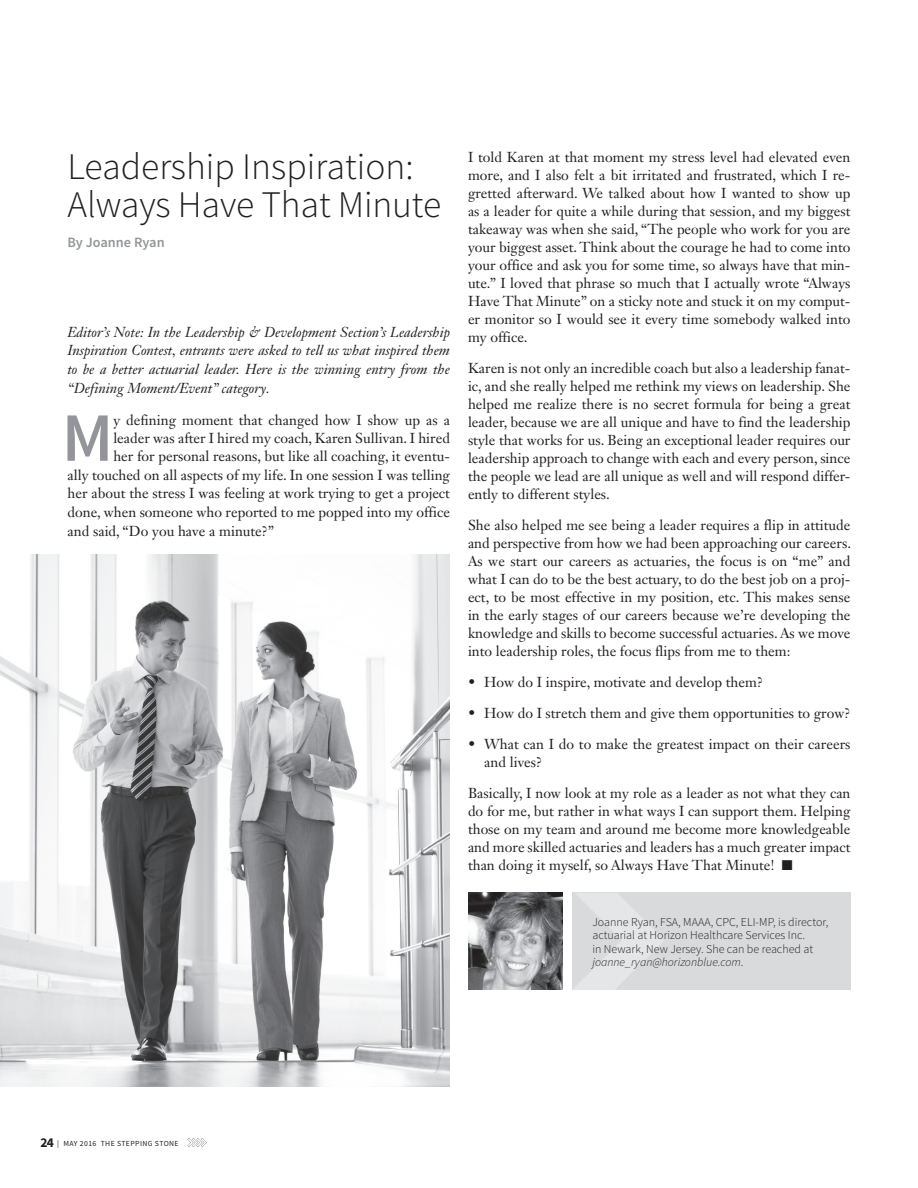
<style>
.page{position:relative;width:918px;height:1188px;background:#fff}
.page>*{position:absolute;margin:0;border:0;box-sizing:border-box;transform-origin:0 0}
.t1{font:600 69.3px "Source Sans Pro";color:#939598}
.t2{font:300 37.5px/37.5px "Source Sans Pro";letter-spacing:-.005em;color:#231f20}
.t3{font:14.25px/18px "Janson Text LT Std";color:#231f20;text-align:justify}
.t4{font:italic 14.25px/18.8px "Janson Text LT Std";color:#231f20;text-align:justify}
.t5{font:600 14.25px "Source Sans Pro";color:#939598}
.t6{font:300 12px/13.5px "Source Sans Pro";color:#231f20}
.t7{font:7.8px "Source Sans Pro";letter-spacing:.05em;color:#231f20}
.s1{font-style:italic}
.s2{font-weight:700;font-size:13.5px}
</style>
<div class="page">
<div style="left:572px;top:893px;width:278px;height:97px;background:#d9dadc"></div>
<img style="left:468px;top:893px;width:94px;height:97px">
<svg style="left:573px;top:893px;width:90px;height:97px"></svg>
<img style="left:0;top:555px;width:450px;height:532px">
<svg style="left:188px;top:1138px;width:19px;height:9px"></svg>
<h2 class="t2" style="left:68px;top:148px;width:375px">Leadership Inspiration:<br>Always Have That Minute</h2>
<p class="t5" style="left:68px;top:233px;width:99px">By Joanne Ryan</p>
<p class="t4" style="left:68px;top:322px;width:384px">Editor’s Note: In the Leadership &amp; Development Section’s Leadership Inspiration Contest, entrants were asked to tell us what inspired them to be a better actuarial leader. Here is the winning entry from the “Defining Moment/Event” category.</p>
<h1 class="t1" style="left:62px;top:394px;width:53px">M</h1>
<p class="t3" style="left:113px;top:411px;width:338px">y defining moment that changed how I show up as a</p>
<p class="t3" style="left:113px;top:429px;width:338px">leader was after I hired my coach, Karen Sullivan. I hired</p>
<p class="t3" style="left:113px;top:447px;width:338px">her for personal reasons, but like all coaching, it eventu-</p>
<p class="t3" style="left:67px;top:466px;width:384px">ally touched on all aspects of my life. In one session I was telling</p>
<p class="t3" style="left:67px;top:484px;width:384px">her about the stress I was feeling at work trying to get a project</p>
<p class="t3" style="left:67px;top:503px;width:384px">done, when someone who reported to me popped into my office</p>
<p class="t3" style="left:67px;top:522px;width:208px">and said, “Do you have a minute?”</p>
<p class="t3" style="left:468px;top:148px;width:384px">I told Karen at that moment my stress level had elevated even more, and I also felt a bit irritated and frustrated, which I re&shy;gretted afterward. We talked about how I wanted to show up as a leader for quite a while during that session, and my biggest takeaway was when she said, “The people who work for you are your biggest asset. Think about the courage he had to come into your office and ask you for some time, so always have that min&shy;ute.” I loved that phrase so much that I actually wrote “Always Have That Minute” on a sticky note and stuck it on my comput&shy;er monitor so I would see it every time somebody walked into my office.</p>
<p class="t3" style="left:468px;top:359px;width:384px">Karen is not only an incredible coach but also a leadership fanat&shy;ic, and she really helped me rethink my views on leadership. She helped me realize there is no secret formula for being a great leader, because we are all unique and have to find the leadership style that works for us. Being an exceptional leader requires our leadership approach to change with each and every person, since the people we lead are all unique as well and will respond differ&shy;ently to different styles.</p>
<p class="t3" style="left:468px;top:516px;width:385px">She also helped me see being a leader requires a flip in attitude and perspective from how we had been approaching our careers.<br>As we start our careers as actuaries, the focus is on “me” and what I can do to be the best actuary, to do the best job on a proj&shy;ect, to be most effective in my position, etc. This makes sense in the early stages of our careers because we’re developing the knowledge and skills to become successful actuaries. As we move into leadership roles, the focus flips from me to them:</p>
<p class="t3" style="left:468px;top:673px;width:297px">• How do I inspire, motivate and develop them?</p>
<p class="t3" style="left:468px;top:704px;width:384px">• How do I stretch them and give them opportunities to grow?</p>
<p class="t3" style="left:484px;top:735px;width:368px;text-indent:-16px">• What can I do to make the greatest impact on their careers and lives?</p>
<p class="t3" style="left:468px;top:784px;width:384px">Basically, I now look at my role as a leader as not what they can do for me, but rather in what ways I can support them. Helping those on my team and around me become more knowledgeable and more skilled actuaries and leaders has a much greater impact than doing it myself, so Always Have That Minute! ■</p>
<p class="t6" style="left:592px;top:915px;width:238px">Joanne Ryan, FSA, MAAA, CPC, ELI-MP, is director, actuarial at Horizon Healthcare Services Inc.<br>in Newark, New Jersey. She can be reached at <span class="s1">joanne_ryan@horizonblue.com</span>.</p>
<p class="t7" style="left:40px;top:1138px;width:140px"><span class="s2">24</span> | MAY 2016 THE STEPPING STONE</p>
</div>
